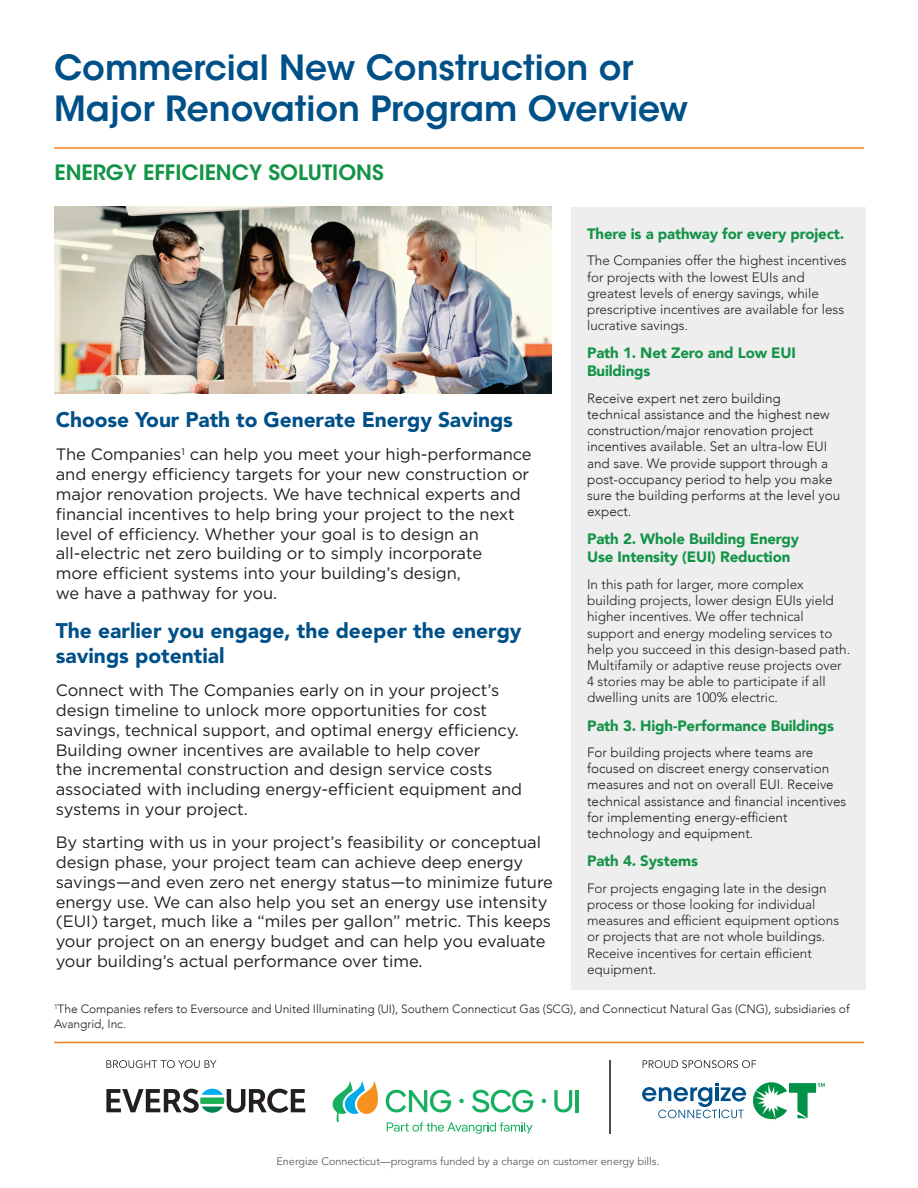
<style>
.page{position:relative;width:918px;height:1188px;background:#fff}
.page>*{position:absolute;margin:0;border:0;box-sizing:border-box;transform-origin:0 0}
.t1{font:600 34.5px/41.4px "ITC Avant Garde Std";color:#005088}
.t2{font:900 21px/25.2px "Avenir LT Std";color:#005088}
.t3{font:600 21px "ITC Avant Garde Std";color:#129346}
.t4{font:16.5px/19.8px "Gotham";letter-spacing:-.005em;color:#231f20}
.t5{font:900 15px/18px "Avenir";letter-spacing:-.01em;color:#129346}
.t6{font:300 13.5px/16.2px "Avenir LT Std";color:#231f20}
.t7{font:300 13.5px/16.2px "Avenir";color:#231f20}
.t8{font:300 12px/14.4px "Avenir";letter-spacing:-.005em;color:#231f20}
.t9{font:10.8px "Avenir LT Std";color:#5d5d5d}
</style>
<div class="page">
<hr style="left:54px;top:1042px;width:810px;height:1px;background:#f58220">
<svg style="left:106px;top:1089px;width:199px;height:24px"></svg>
<svg style="left:554px;top:1090px;width:18px;height:22px"></svg>
<hr style="left:576px;top:1090px;width:3px;height:22px;background:#18b060">
<svg style="left:542px;top:1099px;width:4px;height:4px"></svg>
<svg style="left:333px;top:1080px;width:200px;height:54px"></svg>
<hr style="left:610px;top:1061px;width:1px;height:73px;background:#4d4d4d">
<svg style="left:642px;top:1083px;width:104px;height:35px"></svg>
<svg style="left:753px;top:1082px;width:72px;height:39px"></svg>
<svg style="left:643px;top:1060px;width:113px;height:8px"></svg>
<svg style="left:106px;top:1060px;width:110px;height:8px"></svg>
<div style="left:572px;top:207px;width:294px;height:783px;background:#eeeeef"></div>
<hr style="left:54px;top:147px;width:810px;height:2px;background:#f58220">
<img style="left:54px;top:206px;width:498px;height:187px">
<h1 class="t1" style="left:54px;top:46px;width:636px">Commercial New Construction or<br>Major Renovation Program Overview</h1>
<p class="t3" style="left:55px;top:159px;width:331px">ENERGY EFFICIENCY SOLUTIONS</p>
<p class="t2" style="left:56px;top:407px;width:459px">Choose Your Path to Generate Energy Savings</p>
<p class="t4" style="left:56px;top:444px;width:477px">The Companies<sup>1</sup> can help you meet your high-performance and energy efficiency targets for your new construction or major renovation projects. We have technical experts and financial incentives to help bring your project to the next level of efficiency. Whether your goal is to design an all-electric net zero building or to simply incorporate<br>more efficient systems into your building’s design,<br>we have a pathway for you.</p>
<p class="t2" style="left:56px;top:618px;width:467px">The earlier you engage, the deeper the energy savings potential</p>
<p class="t4" style="left:56px;top:680px;width:468px">Connect with The Companies early on in your project’s design timeline to unlock more opportunities for cost savings, technical support, and optimal energy efficiency.<br>Building owner incentives are available to help cover<br>the incremental construction and design service costs associated with including energy-efficient equipment and systems in your project.</p>
<p class="t4" style="left:56px;top:832px;width:499px">By starting with us in your project’s feasibility or conceptual design phase, your project team can achieve deep energy savings—and even zero net energy status—to minimize future energy use. We can also help you set an energy use intensity (EUI) target, much like a “miles per gallon” metric. This keeps your project on an energy budget and can help you evaluate your building’s actual performance over time.</p>
<p class="t5" style="left:587px;top:224px;width:259px">There is a pathway for every project.</p>
<p class="t6" style="left:587px;top:253px;width:261px">The Companies offer the highest incentives for projects with the lowest EUIs and greatest levels of energy savings, while prescriptive incentives are available for less lucrative savings.</p>
<p class="t5" style="left:587px;top:344px;width:210px">Path 1. Net Zero and Low EUI<br>Buildings</p>
<p class="t7" style="left:587px;top:390px;width:255px">Receive expert net zero building<br>technical assistance and the highest new construction/major renovation project incentives available. Set an ultra-low EUI and save. We provide support through a post-occupancy period to help you make sure the building performs at the level you expect.</p>
<p class="t5" style="left:587px;top:530px;width:214px">Path 2. Whole Building Energy<br>Use Intensity (EUI) Reduction</p>
<p class="t6" style="left:587px;top:576px;width:265px">In this path for larger, more complex building projects, lower design EUIs yield higher incentives. We offer technical support and energy modeling services to help you succeed in this design-based path.<br>Multifamily or adaptive reuse projects over 4 stories may be able to participate if all dwelling units are 100% electric.</p>
<p class="t5" style="left:587px;top:716px;width:248px">Path 3. High-Performance Buildings</p>
<p class="t7" style="left:587px;top:744px;width:261px">For building projects where teams are focused on discreet energy conservation measures and not on overall EUI. Receive technical assistance and financial incentives for implementing energy-efficient technology and equipment.</p>
<p class="t5" style="left:587px;top:852px;width:112px">Path 4. Systems</p>
<p class="t6" style="left:587px;top:880px;width:254px">For projects engaging late in the design process or those looking for individual measures and efficient equipment options or projects that are not whole buildings.<br>Receive incentives for certain efficient equipment.</p>
<p class="t8" style="left:54px;top:1002px;width:797px"><sup>1</sup>The Companies refers to Eversource and United Illuminating (UI), Southern Connecticut Gas (SCG), and Connecticut Natural Gas (CNG), subsidiaries of<br>Avangrid, Inc.</p>
<p class="t9" style="left:276px;top:1155px;width:385px">Energize Connecticut—programs funded by a charge on customer energy bills.</p>
</div>
